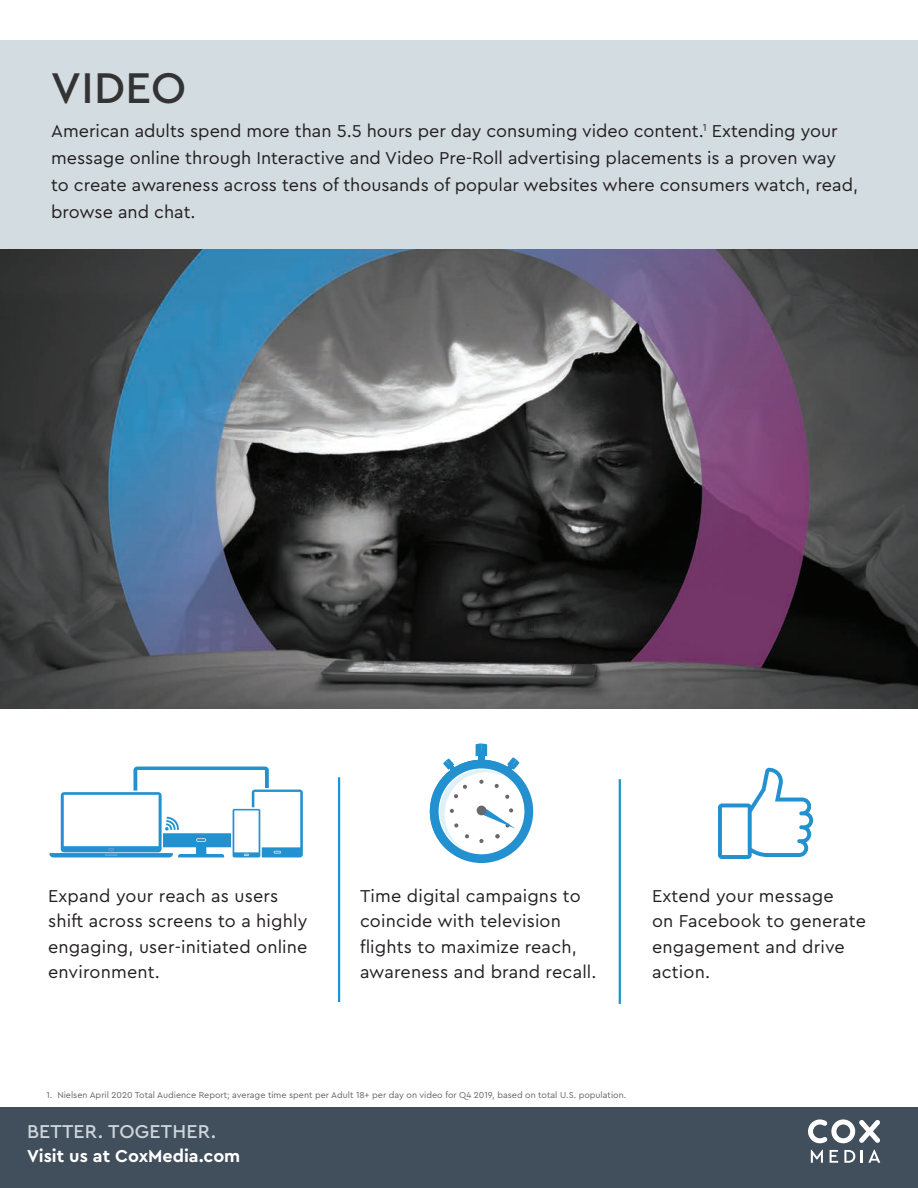
<style>
.page{position:relative;width:918px;height:1188px;background:#fff}
.page>*{position:absolute;margin:0;border:0;box-sizing:border-box;transform-origin:0 0}
.t1{font:500 45px "Cera Pro";letter-spacing:.01em;color:#333}
.t2{font:500 19.5px "Cera Pro";letter-spacing:.01em;color:#ccd5db}
.t3{font:18px/25.5px "Cera Pro";color:#231f20}
.t4{font:700 18px "Cera Pro";color:#fff}
.t5{font:9px "Cera Pro";color:#636366}
</style>
<div class="page">
<div style="left:0;top:1107px;width:918px;height:81px;background:#414e5c"></div>
<svg style="left:808px;top:1119px;width:72px;height:24px"></svg>
<svg style="left:811px;top:1150px;width:12px;height:13px"></svg>
<svg style="left:830px;top:1150px;width:8px;height:13px"></svg>
<svg style="left:844px;top:1150px;width:11px;height:13px"></svg>
<svg style="left:861px;top:1150px;width:19px;height:13px"></svg>
<div style="left:0;top:40px;width:918px;height:209px;background:#d3dce1"></div>
<img style="left:0;top:249px;width:918px;height:459px">
<svg style="left:430px;top:760px;width:103px;height:103px"></svg>
<svg style="left:430px;top:744px;width:90px;height:109px"></svg>
<svg style="left:50px;top:767px;width:253px;height:90px"></svg>
<hr style="left:338px;top:777px;width:2px;height:225px;background:#1c94d2">
<hr style="left:619px;top:779px;width:2px;height:225px;background:#1c94d2">
<svg style="left:718px;top:768px;width:95px;height:91px"></svg>
<p class="t1" style="left:51px;top:58px;width:136px">VIDEO</p>
<p class="t3" style="left:51px;top:117px;width:808px;line-height:27px">American adults spend more than 5.5 hours per day consuming video content.<sup>1</sup> Extending your message online through Interactive and Video Pre-Roll advertising placements is a proven way to create awareness across tens of thousands of popular websites where consumers watch, read, browse and chat.</p>
<p class="t3" style="left:48px;top:882px;width:261px">Expand your reach as users shift across screens to a highly engaging, user-initiated online environment.</p>
<p class="t3" style="left:360px;top:882px;width:238px">Time digital campaigns to coincide with television flights to maximize reach, awareness and brand recall.</p>
<p class="t3" style="left:652px;top:882px;width:183px">Extend your message</p>
<p class="t3" style="left:652px;top:908px;width:215px">on Facebook to generate</p>
<p class="t3" style="left:652px;top:933px;width:194px">engagement and drive</p>
<p class="t3" style="left:652px;top:959px;width:59px">action.</p>
<p class="t5" style="left:46px;top:1089px;width:581px">1. Nielsen April 2020 Total Audience Report; average time spent per Adult 18+ per day on video for Q4 2019, based on total U.S. population.</p>
<p class="t2" style="left:27px;top:1119px;width:191px">BETTER. TOGETHER.</p>
<p class="t4" style="left:27px;top:1144px;width:215px">Visit us at CoxMedia.com</p>
</div>
